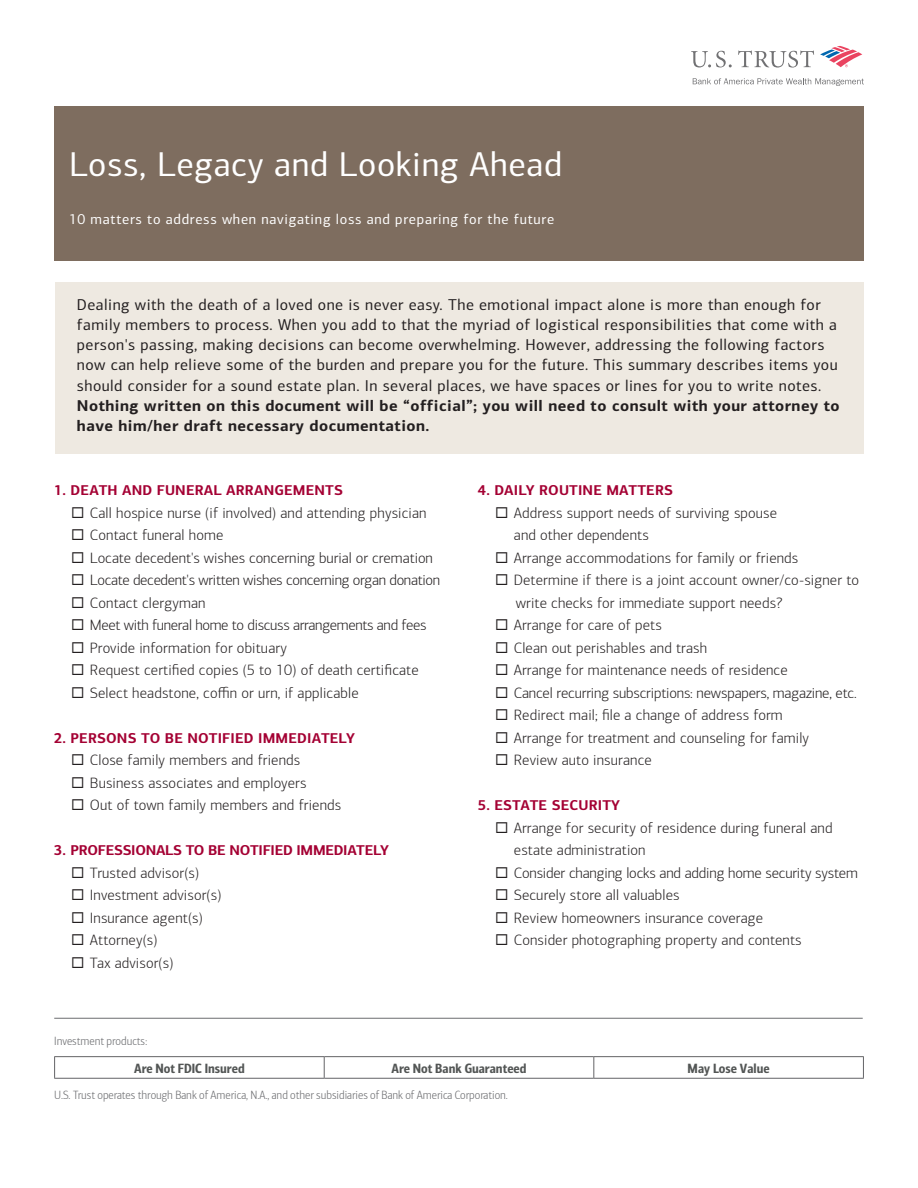
<style>
.page{position:relative;width:918px;height:1188px;background:#fff}
.page>*{position:absolute;margin:0;border:0;box-sizing:border-box;transform-origin:0 0}
.t1{font:34.5px "Connections";letter-spacing:.02em;color:#fff}
.Tanbox{font:15.75px/20.2px "Connections";letter-spacing:.03em;color:#231f20}
.indent{font:300 15px/22.5px "Connections";letter-spacing:.01em;color:#231f20}
.indent-2{font:300 15px "Connections";letter-spacing:-.01em;color:#231f20}
.indent-3{font:300 15px "Connections";letter-spacing:-.02em;color:#231f20}
.indent_2{font:300 15px "Connections";letter-spacing:.01em;color:#231f20}
.Subhead{font:700 14.25px "Connections";letter-spacing:.01em;color:#a40133}
.t2{font:14.25px "Connections";letter-spacing:.05em;color:#fff}
.Subhead-2{font:700 14.25px "Connections";letter-spacing:-.02em;color:#a40133}
.t3{font:13.5px "Connections Cond Bld";color:#535655}
.t4{font:300 12px "Connections Cond";color:#6c6d70}
.s1{font-weight:700}
</style>
<div class="page">
<div style="left:54px;top:107px;width:810px;height:154px;background:#7e6d5f"></div>
<div style="left:55px;top:282px;width:809px;height:172px;background:#eee9e1"></div>
<svg style="left:693px;top:78px;width:171px;height:8px"></svg>
<svg style="left:738px;top:50px;width:76px;height:18px"></svg>
<svg style="left:691px;top:51px;width:41px;height:16px"></svg>
<svg style="left:820px;top:46px;width:42px;height:21px"></svg>
<hr style="left:54px;top:1018px;width:809px;height:1px;background:#6c6d70">
<hr style="left:54px;top:1056px;width:270px;height:1px;background:#636366">
<svg style="left:54px;top:1057px;width:1px;height:21px"></svg>
<hr style="left:324px;top:1056px;width:270px;height:1px;background:#636366">
<svg style="left:324px;top:1057px;width:1px;height:21px"></svg>
<hr style="left:594px;top:1056px;width:270px;height:1px;background:#636366">
<svg style="left:593px;top:1057px;width:1px;height:21px"></svg>
<svg style="left:863px;top:1057px;width:1px;height:21px"></svg>
<hr style="left:54px;top:1078px;width:270px;height:1px;background:#636366">
<hr style="left:324px;top:1078px;width:270px;height:1px;background:#636366">
<hr style="left:594px;top:1078px;width:270px;height:1px;background:#636366">
<p class="t1" style="left:69px;top:143px;width:495px">Loss, Legacy and Looking Ahead</p>
<p class="t2" style="left:69px;top:211px;width:487px">10 matters to address when navigating loss and preparing for the future</p>
<p class="Tanbox" style="left:77px;top:294px;width:764px">Dealing with the death of a loved one is never easy. The emotional impact alone is more than enough for family members to process. When you add to that the myriad of logistical responsibilities that come with a person's passing, making decisions can become overwhelming. However, addressing the following factors now can help relieve some of the burden and prepare you for the future. This summary describes items you should consider for a sound estate plan. In several places, we have spaces or lines for you to write notes.<br><span class="s1">Nothing written on this document will be “official”; you will need to consult with your attorney to have him/her draft necessary documentation.</span></p>
<p class="Subhead" style="left:54px;top:481px;width:290px">1. DEATH AND FUNERAL ARRANGEMENTS</p>
<p class="indent" style="left:71px;top:501px;width:357px">◻ Call hospice nurse (if involved) and attending physician</p>
<p class="indent" style="left:71px;top:524px;width:154px">◻ Contact funeral home</p>
<p class="indent" style="left:71px;top:546px;width:363px">◻ Locate decedent's wishes concerning burial or cremation</p>
<p class="indent-3" style="left:71px;top:571px;width:370px">◻ Locate decedent's written wishes concerning organ donation</p>
<p class="indent" style="left:71px;top:591px;width:136px">◻ Contact clergyman</p>
<p class="indent-3" style="left:71px;top:616px;width:357px">◻ Meet with funeral home to discuss arrangements and fees</p>
<p class="indent" style="left:71px;top:636px;width:217px">◻ Provide information for obituary</p>
<p class="indent" style="left:71px;top:659px;width:349px">◻ Request certified copies (5 to 10) of death certificate</p>
<p class="indent" style="left:71px;top:681px;width:289px">◻ Select headstone, coffin or urn, if applicable</p>
<p class="Subhead" style="left:54px;top:729px;width:302px">2. PERSONS TO BE NOTIFIED IMMEDIATELY</p>
<p class="indent" style="left:71px;top:749px;width:231px">◻ Close family members and friends</p>
<p class="indent" style="left:71px;top:771px;width:237px">◻ Business associates and employers</p>
<p class="indent" style="left:71px;top:794px;width:272px">◻ Out of town family members and friends</p>
<p class="Subhead-2" style="left:54px;top:841px;width:336px">3. PROFESSIONALS TO BE NOTIFIED IMMEDIATELY</p>
<p class="indent" style="left:71px;top:861px;width:130px">◻ Trusted advisor(s)</p>
<p class="indent" style="left:71px;top:884px;width:152px">◻ Investment advisor(s)</p>
<p class="indent" style="left:71px;top:906px;width:133px">◻ Insurance agent(s)</p>
<p class="indent" style="left:71px;top:929px;width:88px">◻ Attorney(s)</p>
<p class="indent" style="left:71px;top:951px;width:104px">◻ Tax advisor(s)</p>
<p class="Subhead" style="left:478px;top:481px;width:197px">4. DAILY ROUTINE MATTERS</p>
<p class="indent" style="left:495px;top:501px;width:284px">◻ Address support needs of surviving spouse</p>
<p class="indent_2" style="left:514px;top:526px;width:136px">and other dependents</p>
<p class="indent" style="left:495px;top:546px;width:305px">◻ Arrange accommodations for family or friends</p>
<p class="indent" style="left:516px;top:569px;width:345px;text-indent:-21px">◻ Determine if there is a joint account owner/co-signer to write checks for immediate support needs?</p>
<p class="indent" style="left:495px;top:614px;width:168px">◻ Arrange for care of pets</p>
<p class="indent" style="left:495px;top:636px;width:214px">◻ Clean out perishables and trash</p>
<p class="indent" style="left:495px;top:659px;width:294px">◻ Arrange for maintenance needs of residence</p>
<p class="indent-2" style="left:495px;top:684px;width:363px">◻ Cancel recurring subscriptions: newspapers, magazine, etc.</p>
<p class="indent" style="left:495px;top:704px;width:289px">◻ Redirect mail; file a change of address form</p>
<p class="indent" style="left:495px;top:726px;width:315px">◻ Arrange for treatment and counseling for family</p>
<p class="indent" style="left:495px;top:749px;width:158px">◻ Review auto insurance</p>
<p class="Subhead" style="left:478px;top:796px;width:144px">5. ESTATE SECURITY</p>
<p class="indent" style="left:495px;top:816px;width:339px">◻ Arrange for security of residence during funeral and</p>
<p class="indent_2" style="left:514px;top:841px;width:133px">estate administration</p>
<p class="indent-2" style="left:495px;top:864px;width:364px">◻ Consider changing locks and adding home security system</p>
<p class="indent" style="left:495px;top:884px;width:186px">◻ Securely store all valuables</p>
<p class="indent" style="left:495px;top:906px;width:270px">◻ Review homeowners insurance coverage</p>
<p class="indent" style="left:495px;top:929px;width:308px">◻ Consider photographing property and contents</p>
<p class="t4" style="left:54px;top:1035px;width:95px">Investment products:</p>
<p class="t3" style="left:134px;top:1060px;width:112px">Are Not FDIC Insured</p>
<p class="t3" style="left:392px;top:1060px;width:136px">Are Not Bank Guaranteed</p>
<p class="t3" style="left:688px;top:1060px;width:83px">May Lose Value</p>
<p class="t4" style="left:54px;top:1089px;width:455px">U.S. Trust operates through Bank of America, N.A., and other subsidiaries of Bank of America Corporation.</p>
</div>
